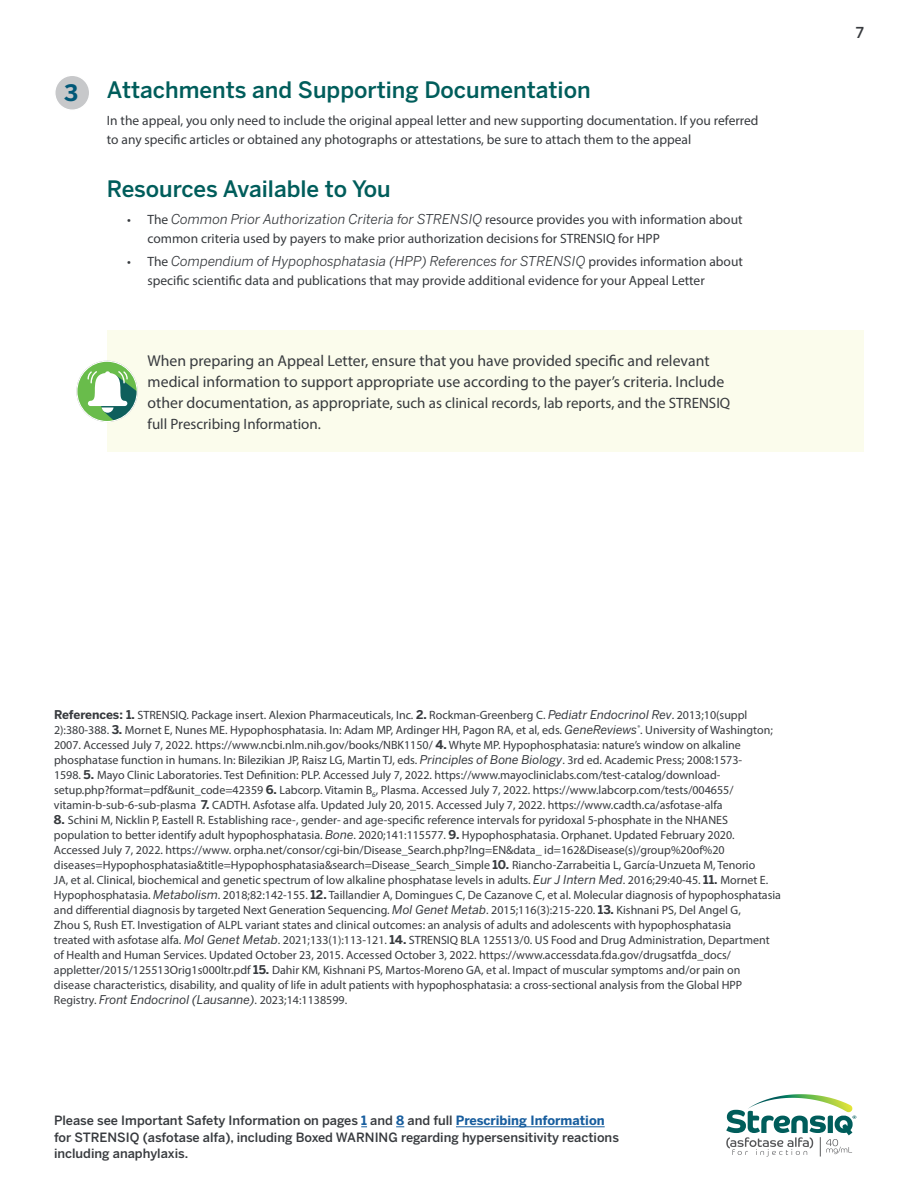
<style>
.page{position:relative;width:918px;height:1188px;background:#fff}
.page>*{position:absolute;margin:0;border:0;box-sizing:border-box;transform-origin:0 0}
.t1{font:500 22.5px "Benton Sans";color:#005d5b}
.t2{font:700 22.5px "Benton Sans";color:#015878}
.t3{font:15.75px/21px "Myriad Pro";color:#373a3e}
.t4{font:15px/21px "Myriad Pro";color:#373a3e}
.t5{font:500 15px "Benton Sans";color:#373a3e}
.t6{font:13.5px/19.5px "Myriad Pro";color:#373a3e}
.t7{font:italic 13.5px "Benton Sans";color:#373a3e}
.t8{font:500 12.75px/16.5px "Benton Sans";color:#373a3e}
.t9{font:12px/15px "Myriad Pro";color:#373a3e}
.s1{font-family:"Benton Sans";font-style:italic}
.s2{font-family:"Myriad Pro";font-style:normal}
.s3{font-size:15.75px}
.s4{font-family:"Benton Sans";font-weight:700}
.s5{font-weight:700;color:#175d9e}
</style>
<div class="page">
<svg style="left:726px;top:1094px;width:130px;height:63px"></svg>
<hr style="left:456px;top:1126px;width:149px;height:1px;background:#175d9e">
<div style="left:55px;top:75px;width:35px;height:35px;background:#c7c8ca;border-radius:50%"></div>
<div style="left:54px;top:75px;width:36px;height:36px;border:2px solid #fff;border-radius:50%"></div>
<div style="left:107px;top:331px;width:757px;height:121px;background:#fbfcec"></div>
<svg style="left:76px;top:361px;width:62px;height:61px"></svg>
<h1 class="t2" style="left:64px;top:79px;width:16px">3</h1>
<h1 class="t1" style="left:107px;top:77px;width:485px">Attachments and Supporting Documentation</h1>
<p class="t6" style="left:107px;top:110px;width:653px">In the appeal, you only need to include the original appeal letter and new supporting documentation. If you referred to any specific articles or obtained any photographs or attestations, be sure to attach them to the appeal</p>
<h1 class="t1" style="left:107px;top:176px;width:285px">Resources Available to You</h1>
<p class="t6" style="left:147px;top:209px;width:597px;text-indent:-20px">• The <span class="s1">Common Prior Authorization Criteria for STRENSIQ</span> resource provides you with information about common criteria used by payers to make prior authorization decisions for STRENSIQ for HPP</p>
<p class="t7" style="left:127px;top:253px;width:617px"><span class="s2">• The</span> Compendium of Hypophosphatasia (HPP) References for STRENSIQ <span class="s2">provides information about</span></p>
<p class="t6" style="left:147px;top:271px;width:559px">specific scientific data and publications that may provide additional evidence for your Appeal Letter</p>
<h2 class="t3" style="left:148px;top:350px;width:578px">When preparing an Appeal Letter, ensure that you have provided specific and relevant medical information to support appropriate use according to the payer’s criteria. Include</h2>
<p class="t4" style="left:148px;top:392px;width:584px"><span class="s3">other documentation, as appropriate,</span> such as clinical records, lab reports, and the STRENSIQ full Prescribing Information.</p>
<p class="t5" style="left:856px;top:24px;width:10px">7</p>
<p class="t9" style="left:54px;top:707px;width:720px"><span class="s4">References: 1.</span> STRENSIQ. Package insert. Alexion Pharmaceuticals, Inc. <span class="s4">2.</span> Rockman-Greenberg C. <span class="s1">Pediatr Endocrinol Rev</span>. 2013;10(suppl 2):380-388. <span class="s4">3.</span> Mornet E, Nunes ME. Hypophosphatasia. In: Adam MP, Ardinger HH, Pagon RA, et al, eds. <span class="s1">GeneReviews</span><sup>®</sup>. University of Washington; 2007. Accessed July 7, 2022. https://www.ncbi.nlm.nih.gov/books/NBK1150/ <span class="s4">4.</span> Whyte MP. Hypophosphatasia: nature’s window on alkaline phosphatase function in humans. In: Bilezikian JP, Raisz LG, Martin TJ, eds. <span class="s1">Principles of Bone Biology</span>. 3rd ed. Academic Press; 2008:1573-<br>1598. <span class="s4">5.</span> Mayo Clinic Laboratories. Test Definition: PLP. Accessed July 7, 2022. https://www.mayocliniclabs.com/test-catalog/download&shy;setup.php?format=pdf&amp;unit_code=42359 <span class="s4">6.</span> Labcorp. Vitamin B<sub>6</sub>, Plasma. Accessed July 7, 2022. https://www.labcorp.com/tests/004655/ vitamin-b-sub-6-sub-plasma <span class="s4">7.</span> CADTH. Asfotase alfa. Updated July 20, 2015. Accessed July 7, 2022. https://www.cadth.ca/asfotase-alfa</p>
<p class="t9" style="left:54px;top:812px;width:729px"><span class="s4">8.</span> Schini M, Nicklin P, Eastell R. Establishing race-, gender- and age-specific reference intervals for pyridoxal 5-phosphate in the NHANES population to better identify adult hypophosphatasia. <span class="s1">Bone</span>. 2020;141:115577. <span class="s4">9.</span> Hypophosphatasia. Orphanet. Updated February 2020.<br>Accessed July 7, 2022. https://www. orpha.net/consor/cgi-bin/Disease_Search.php?lng=EN&amp;data_ id=162&amp;Disease(s)/group%20of%20 diseases=Hypophosphatasia&amp;title=Hypophosphatasia&amp;search=Disease_Search_Simple <span class="s4">10.</span> Riancho-Zarrabeitia L, García-Unzueta M, Tenorio<br>JA, et al. Clinical, biochemical and genetic spectrum of low alkaline phosphatase levels in adults. <span class="s1">Eur J Intern Med</span>. 2016;29:40-45. <span class="s4">11.</span> Mornet E.<br>Hypophosphatasia. <span class="s1">Metabolism</span>. 2018;82:142-155. <span class="s4">12.</span> Taillandier A, Domingues C, De Cazanove C, et al. Molecular diagnosis of hypophosphatasia and differential diagnosis by targeted Next Generation Sequencing. <span class="s1">Mol Genet Metab</span>. 2015;116(3):215-220. <span class="s4">13.</span> Kishnani PS, Del Angel G,<br>Zhou S, Rush ET. Investigation of ALPL variant states and clinical outcomes: an analysis of adults and adolescents with hypophosphatasia<br>treated with asfotase alfa. <span class="s1">Mol Genet Metab</span>. 2021;133(1):113-121. <span class="s4">14.</span> STRENSIQ BLA 125513/0. US Food and Drug Administration, Department of Health and Human Services. Updated October 23, 2015. Accessed October 3, 2022. https://www.accessdata.fda.gov/drugsatfda_docs/ appletter/2015/125513Orig1s000ltr.pdf <span class="s4">15.</span> Dahir KM, Kishnani PS, Martos-Moreno GA, et al. Impact of muscular symptoms and/or pain on<br>disease characteristics, disability, and quality of life in adult patients with hypophosphatasia: a cross-sectional analysis from the Global HPP Registry. <span class="s1">Front Endocrinol (Lausanne)</span>. 2023;14:1138599.</p>
<p class="t8" style="left:54px;top:1112px;width:567px">Please see Important Safety Information on pages <span class="s5">1</span> and <span class="s5">8</span> and full <span class="s5">Prescribing Information </span>for STRENSIQ (asfotase alfa), including Boxed WARNING regarding hypersensitivity reactions including anaphylaxis.</p>
</div>
